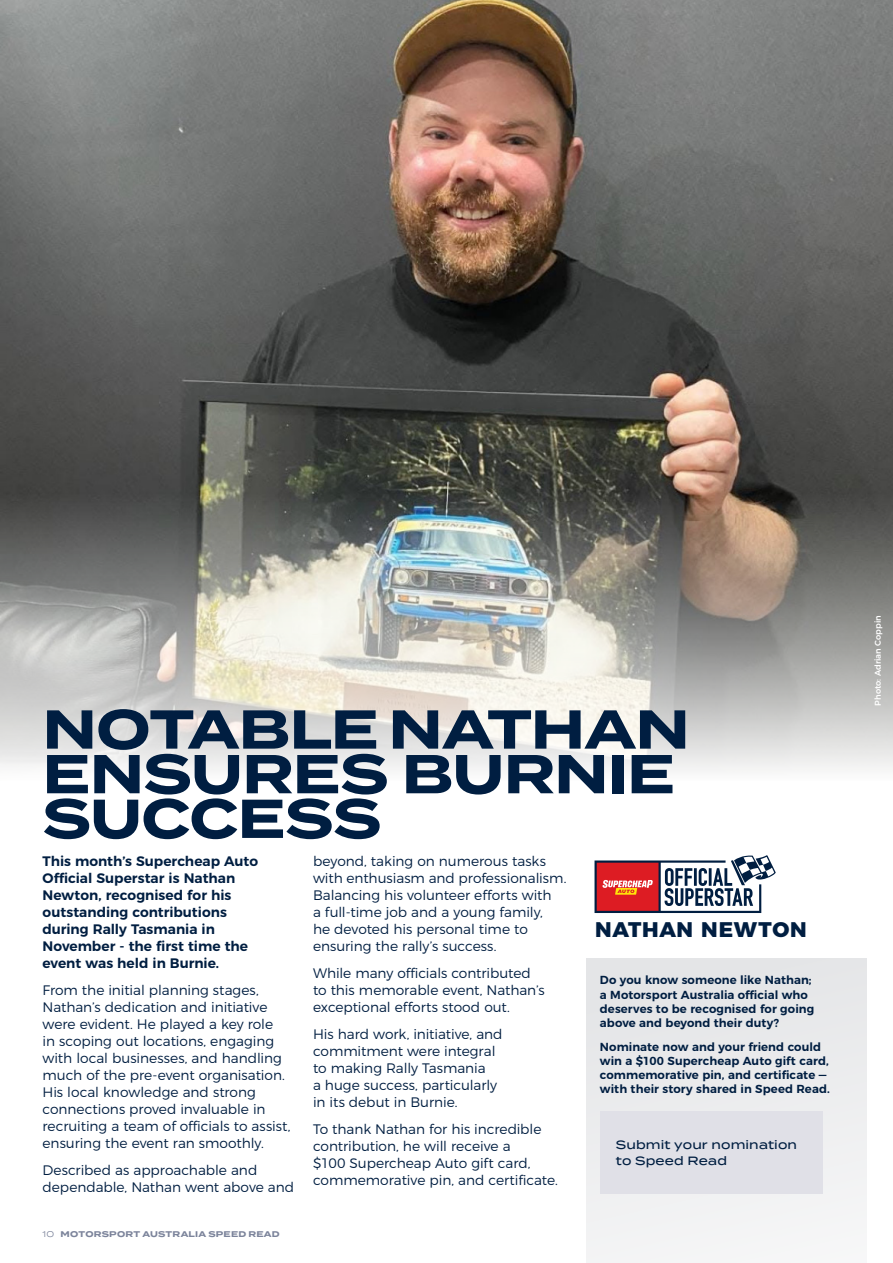
<style>
.page{position:relative;width:893px;height:1263px;background:#fff}
.page>*{position:absolute;margin:0;border:0;box-sizing:border-box;transform-origin:0 0}
.Main_Normal{font:700 54.6px/44.7px "Termina";letter-spacing:-.015em;color:#001e41}
.Body{font:800 21.15px "Montserrat";letter-spacing:.035em;color:#001e41}
.Body-2{font:300 13.8px/17px "Montserrat";letter-spacing:-.005em;color:#001e41}
.Body-3{font:600 13.8px/17px "Montserrat";color:#001e41}
.Call_to_action{font:500 12px/16.5px "Termina";letter-spacing:.015em;color:#001e41}
.Body-4{font:600 11.7px/14.2px "Montserrat";letter-spacing:.005em;color:#001e41}
.Photo_caption{font:500 8.4px "Montserrat";color:#fff}
.t1{font:700 8.25px "Termina";letter-spacing:.025em;color:#7c849b}
.s1{font-weight:400}
</style>
<div class="page">
<div style="left:586px;top:958px;width:280px;height:305px;background:#e4e5e7"></div>
<div style="left:600px;top:1111px;width:223px;height:83px;background:#e0e0e7"></div>
<img style="left:0;top:0;width:892px;height:771px">
<svg style="left:594px;top:855px;width:182px;height:58px"></svg>
<hr style="left:892px;top:0;width:1px;height:471px;background:#001030">
<p class="Main_Normal" style="left:43px;top:708px;width:649px">NOTABLE NATHAN<br>ENSURES BURNIE<br>SUCCESS</p>
<p class="Body-3" style="left:43px;top:851px;width:217px">This month’s Supercheap Auto<br>Official Superstar is Nathan<br>Newton, recognised for his outstanding contributions during Rally Tasmania in<br>November - the first time the event was held in Burnie.</p>
<p class="Body-2" style="left:43px;top:980px;width:249px">From the initial planning stages, Nathan’s dedication and initiative were evident. He played a key role<br>in scoping out locations, engaging with local businesses, and handling much of the pre-event organisation.<br>His local knowledge and strong connections proved invaluable in recruiting a team of officials to assist, ensuring the event ran smoothly.</p>
<p class="Body-2" style="left:43px;top:1160px;width:253px">Described as approachable and dependable, Nathan went above and</p>
<p class="t1" style="left:43px;top:1227px;width:239px"><span class="s1">10</span> MOTORSPORT AUSTRALIA SPEED READ</p>
<p class="Body-2" style="left:313px;top:851px;width:255px">beyond, taking on numerous tasks with enthusiasm and professionalism.<br>Balancing his volunteer efforts with<br>a full-time job and a young family,<br>he devoted his personal time to ensuring the rally’s success.</p>
<p class="Body-2" style="left:313px;top:963px;width:233px">While many officials contributed to this memorable event, Nathan’s exceptional efforts stood out.</p>
<p class="Body-2" style="left:313px;top:1024px;width:191px">His hard work, initiative, and commitment were integral to making Rally Tasmania<br>a huge success, particularly in its debut in Burnie.</p>
<p class="Body-2" style="left:313px;top:1119px;width:246px">To thank Nathan for his incredible contribution, he will receive a<br>$100 Supercheap Auto gift card, commemorative pin, and certificate.</p>
<p class="Body" style="left:595px;top:912px;width:213px">NATHAN NEWTON</p>
<p class="Body-4" style="left:600px;top:972px;width:216px">Do you know someone like Nathan; a Motorsport Australia official who deserves to be recognised for going above and beyond their duty?</p>
<p class="Body-4" style="left:600px;top:1038px;width:232px">Nominate now and your friend could win a $100 Supercheap Auto gift card, commemorative pin, and certificate — with their story shared in Speed Read.</p>
<p class="Call_to_action" style="left:616px;top:1136px;width:183px">Submit your nomination to Speed Read</p>
<p class="Photo_caption" style="left:871px;top:706px;width:92px;rotate:-90deg">Photo: Adrian Coppin</p>
</div>
